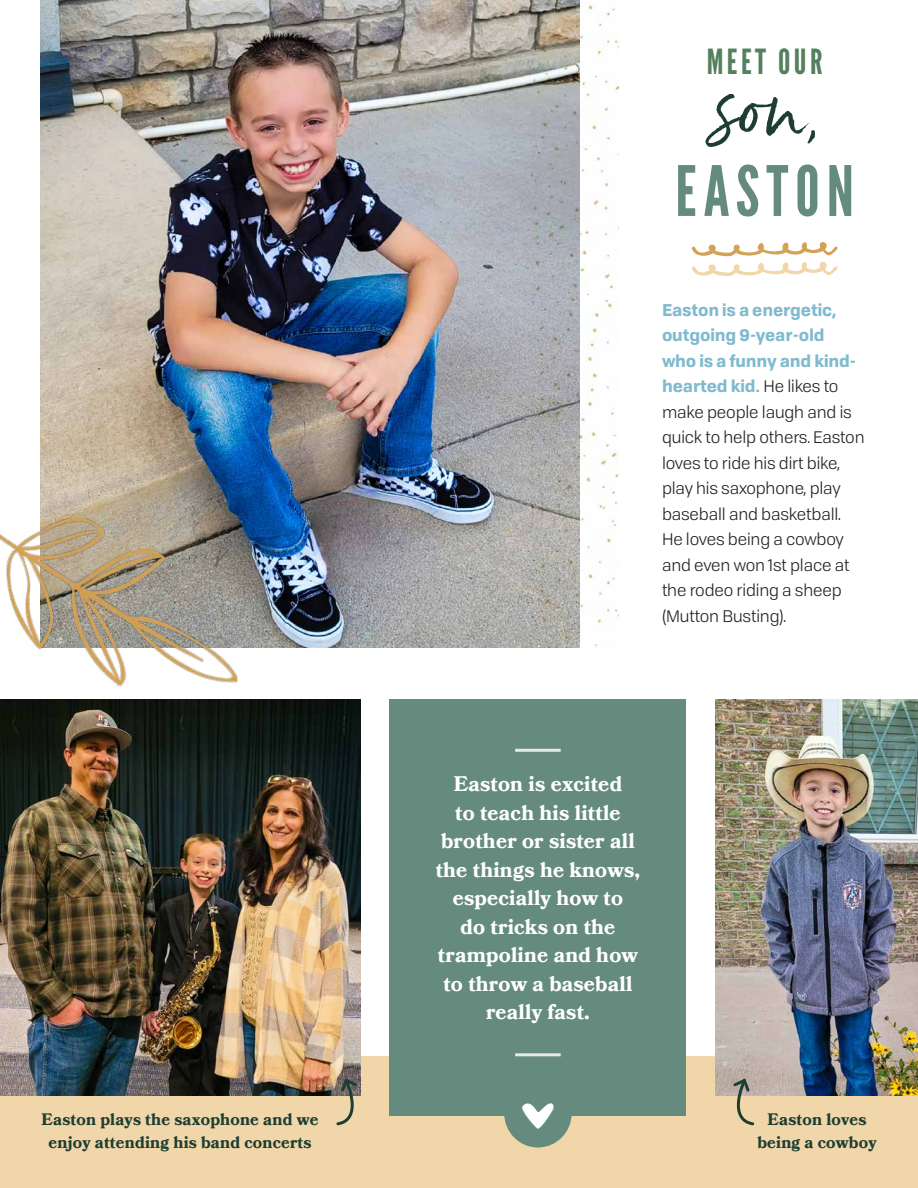
<style>
.page{position:relative;width:918px;height:1188px;background:#fff}
.page>*{position:absolute;margin:0;border:0;box-sizing:border-box;transform-origin:0 0}
.t1{font:122.4px "Serendipity One";color:#1e3e33}
.t2{font:69.15px "League Gothic";letter-spacing:.1em;color:#658b7f}
.t3{font:34.65px "League Gothic";letter-spacing:.1em;color:#54805e}
.t4{font:700 21px/28.5px "Bookmania W01";letter-spacing:.01em;color:#fff;text-align:center}
.t5{font:16.5px/25.5px "Tofino";letter-spacing:-.01em;color:#231f20}
.t6{font:700 16.5px/22.5px "Bookmania W01";letter-spacing:.01em;color:#1e3e33;text-align:center}
.s1{font-weight:700;color:#80bace}
</style>
<div class="page">
<div style="left:0;top:1056px;width:918px;height:132px;background:#f1d6a9"></div>
<img style="left:41px;top:0;width:490px;height:648px">
<img style="left:0;top:699px;width:360px;height:396px">
<img style="left:716px;top:699px;width:202px;height:396px">
<svg style="left:335px;top:1076px;width:26px;height:50px"></svg>
<svg style="left:727px;top:1076px;width:29px;height:50px"></svg>
<div style="left:390px;top:699px;width:296px;height:417px;background:#658b7f"></div>
<hr style="left:515px;top:749px;width:46px;height:3px;background:#e8eae6">
<hr style="left:515px;top:1053px;width:46px;height:3px;background:#e8eae6">
<div style="left:504px;top:1079px;width:68px;height:69px;background:#658b7f;border-radius:50%"></div>
<img style="left:0;top:517px;width:237px;height:169px">
<svg style="left:692px;top:242px;width:146px;height:34px"></svg>
<img style="left:531px;top:323px;width:88px;height:325px">
<svg style="left:531px;top:0;width:88px;height:323px"></svg>
<h3 class="t3" style="left:707px;top:42px;width:117px">MEET OUR</h3>
<h1 class="t1" style="left:711px;top:25px;width:110px">son,</h1>
<h2 class="t2" style="left:675px;top:152px;width:180px">EASTON</h2>
<p class="t5" style="left:662px;top:296px;width:204px"><span class="s1">Easton is a energetic, outgoing 9-year-old<br>who is a funny and kind&shy;hearted kid.</span> He likes to make people laugh and is quick to help others. Easton loves to ride his dirt bike, play his saxophone, play baseball and basketball.<br>He loves being a cowboy and even won 1st place at the rodeo riding a sheep (Mutton Busting).</p>
<p class="t4" style="left:436px;top:770px;width:206px">Easton is excited<br>to teach his little brother or sister all the things he knows, especially how to<br>do tricks on the trampoline and how to throw a baseball really fast.</p>
<p class="t6" style="left:42px;top:1108px;width:279px">Easton plays the saxophone and we enjoy attending his band concerts</p>
<p class="t6" style="left:757px;top:1108px;width:121px">Easton loves being a cowboy</p>
</div>
